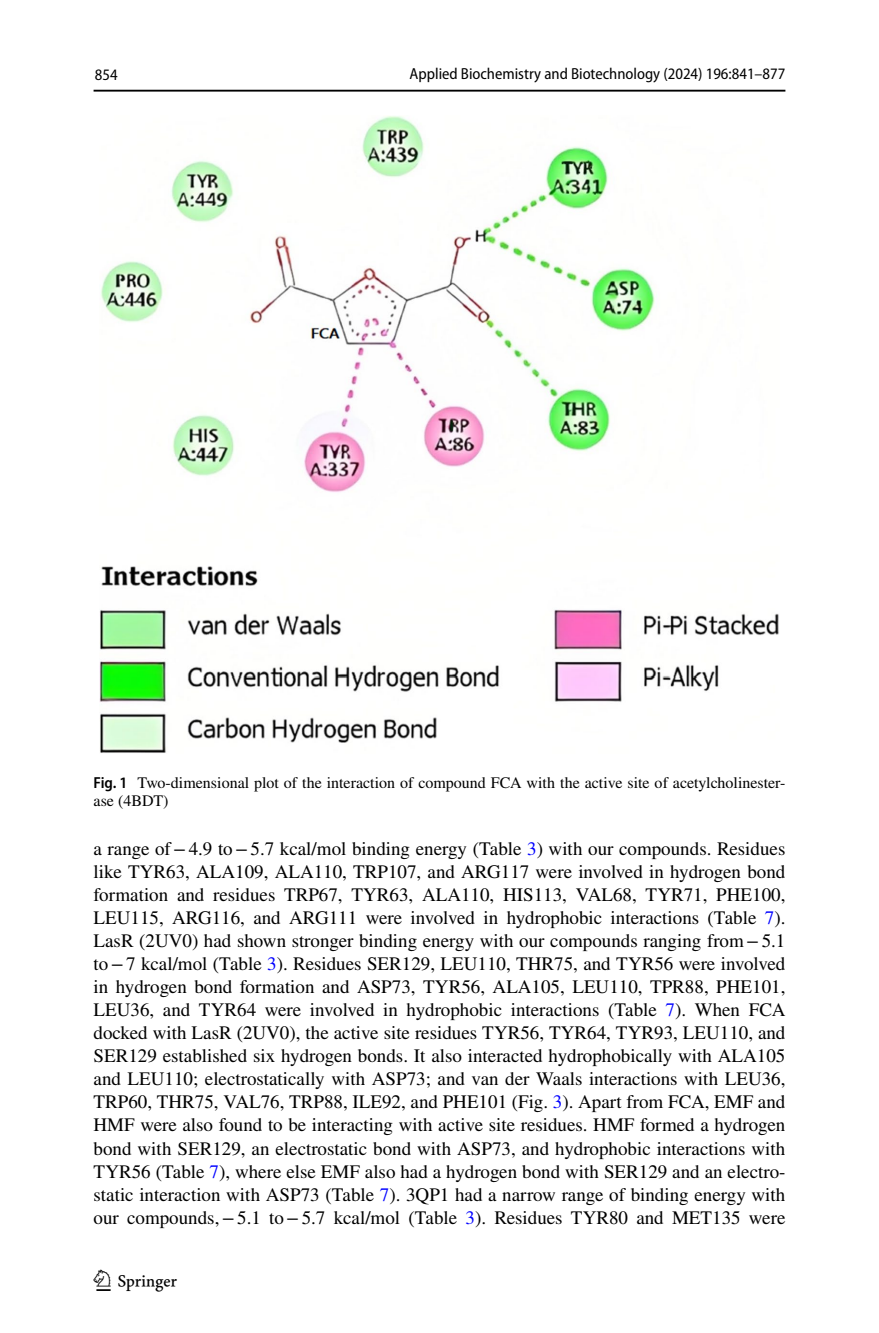
<style>
.page{position:relative;width:879px;height:1333px;background:#fff}
.page>*{position:absolute;margin:0;border:0;box-sizing:border-box;transform-origin:0 0}
.t1{font:30px "Springnew Regular 4";color:#000}
.t2{font:19px/23px "STIX";color:#000;text-align:justify}
.t3{font:16px/18.4px "STIX";color:#000}
.t4{font:semi-condensed 16px "Myriad Pro";color:#000}
.s1{font-family:"Myriad Pro";font-weight:600;font-stretch:semi-condensed}
.s2{color:#00f}
</style>
<div class="page">
<hr style="left:94px;top:90px;width:691px;height:2px;background:#000">
<img style="left:99px;top:116px;width:680px;height:637px">
<p class="t4" style="left:95px;top:66px;width:24px">854</p>
<p class="t4" style="left:410px;top:65px;width:377px">Applied Biochemistry and Biotechnology (2024) 196:841–877</p>
<p class="t3" style="left:94px;top:774px;width:693px"><span class="s1">Fig. 1</span> Two-dimensional plot of the interaction of compound FCA with the active site of acetylcholinester&shy;ase (4BDT)</p>
<p class="t2" style="left:94px;top:838px;width:693px">a range of−4.9 to−5.7 kcal/mol binding energy (Table <span class="s2">3</span>) with our compounds. Residues like TYR63, ALA109, ALA110, TRP107, and ARG117 were involved in hydrogen bond formation and residues TRP67, TYR63, ALA110, HIS113, VAL68, TYR71, PHE100, LEU115, ARG116, and ARG111 were involved in hydrophobic interactions (Table <span class="s2">7</span>).<br>LasR (2UV0) had shown stronger binding energy with our compounds ranging from−5.1 to−7 kcal/mol (Table <span class="s2">3</span>). Residues SER129, LEU110, THR75, and TYR56 were involved in hydrogen bond formation and ASP73, TYR56, ALA105, LEU110, TPR88, PHE101, LEU36, and TYR64 were involved in hydrophobic interactions (Table <span class="s2">7</span>). When FCA docked with LasR (2UV0), the active site residues TYR56, TYR64, TYR93, LEU110, and SER129 established six hydrogen bonds. It also interacted hydrophobically with ALA105 and LEU110; electrostatically with ASP73; and van der Waals interactions with LEU36, TRP60, THR75, VAL76, TRP88, ILE92, and PHE101 (Fig. <span class="s2">3</span>). Apart from FCA, EMF and HMF were also found to be interacting with active site residues. HMF formed a hydrogen bond with SER129, an electrostatic bond with ASP73, and hydrophobic interactions with TYR56 (Table <span class="s2">7</span>), where else EMF also had a hydrogen bond with SER129 and an electro&shy;static interaction with ASP73 (Table <span class="s2">7</span>). 3QP1 had a narrow range of binding energy with our compounds,−5.1 to−5.7 kcal/mol (Table <span class="s2">3</span>). Residues TYR80 and MET135 were</p>
<h1 class="t1" style="left:96px;top:1269px;width:83px">1 3</h1>
</div>
